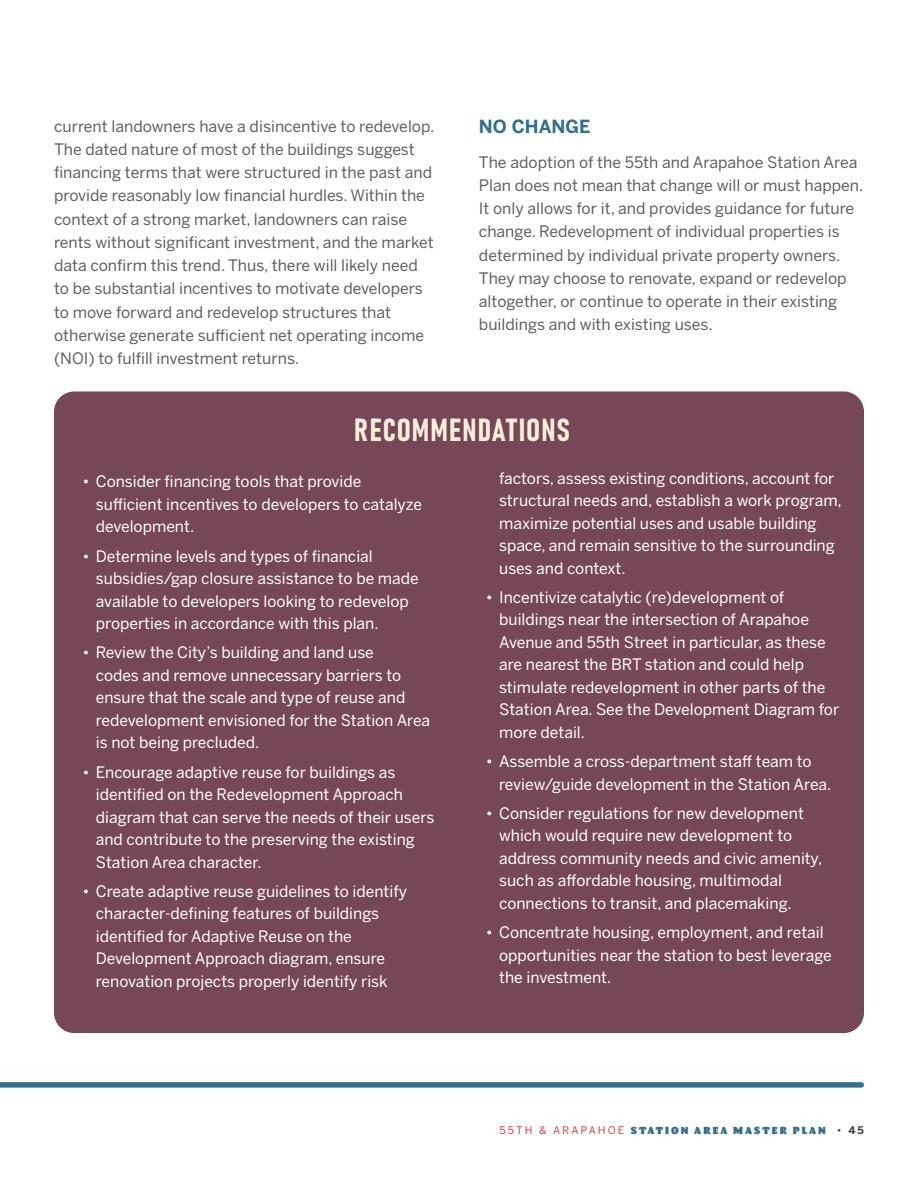
<style>
.page{position:relative;width:918px;height:1188px;background:#fff}
.page>*{position:absolute;margin:0;border:0;box-sizing:border-box;transform-origin:0 0}
.Quote_-_White{font:31.5px "Bahnschrift";letter-spacing:.04em;color:#fef0db}
.H3-_Subheader{font:700 18px "Benton Sans";color:#307090}
.t1{font:15.75px/22.5px "Benton Sans";color:#fff}
.H3-_Subheader-2{font:15.75px/23.2px "Benton Sans";color:#5d5f62}
.t2{font:10.5px "Barricada Pro";letter-spacing:.2em;color:#307090}
.s1{font-family:"Benton Sans";color:#e33d37}
.s2{font-family:"Benton Sans";color:#3e3e3f}
.s3{font-family:"Benton Sans";font-weight:700;color:#3e3e3f}
</style>
<div class="page">
<svg style="left:0;top:1082px;width:864px;height:6px;background:#427c99"></svg>
<div style="left:54px;top:392px;width:810px;height:641px;background:#764757;border-radius:20px"></div>
<p class="H3-_Subheader-2" style="left:54px;top:114px;width:382px">current landowners have a disincentive to redevelop.<br>The dated nature of most of the buildings suggest financing terms that were structured in the past and provide reasonably low financial hurdles. Within the context of a strong market, landowners can raise rents without significant investment, and the market data confirm this trend. Thus, there will likely need to be substantial incentives to motivate developers to move forward and redevelop structures that otherwise generate sufficient net operating income (NOI) to fulfill investment returns.</p>
<p class="H3-_Subheader" style="left:479px;top:116px;width:113px">NO CHANGE</p>
<p class="H3-_Subheader-2" style="left:479px;top:150px;width:386px">The adoption of the 55th and Arapahoe Station Area Plan does not mean that change will or must happen.<br>It only allows for it, and provides guidance for future change. Redevelopment of individual properties is determined by individual private property owners.<br>They may choose to renovate, expand or redevelop altogether, or continue to operate in their existing buildings and with existing uses.</p>
<p class="Quote_-_White" style="left:354px;top:406px;width:218px">RECOMMENDATIONS</p>
<p class="t1" style="left:96px;top:470px;width:328px;text-indent:-14px">• Consider financing tools that provide sufficient incentives to developers to catalyze development.</p>
<p class="t1" style="left:96px;top:544px;width:324px;text-indent:-14px">• Determine levels and types of financial subsidies/gap closure assistance to be made available to developers looking to redevelop properties in accordance with this plan.</p>
<p class="t1" style="left:96px;top:641px;width:336px;text-indent:-14px">• Review the City’s building and land use<br>codes and remove unnecessary barriers to ensure that the scale and type of reuse and redevelopment envisioned for the Station Area is not being precluded.</p>
<p class="t1" style="left:96px;top:760px;width:340px;text-indent:-14px">• Encourage adaptive reuse for buildings as identified on the Redevelopment Approach diagram that can serve the needs of their users and contribute to the preserving the existing Station Area character.</p>
<p class="t1" style="left:96px;top:880px;width:313px;text-indent:-14px">• Create adaptive reuse guidelines to identify character-defining features of buildings identified for Adaptive Reuse on the Development Approach diagram, ensure renovation projects properly identify risk</p>
<p class="t1" style="left:499px;top:466px;width:344px">factors, assess existing conditions, account for structural needs and, establish a work program, maximize potential uses and usable building space, and remain sensitive to the surrounding uses and context.</p>
<p class="t1" style="left:499px;top:586px;width:342px;text-indent:-14px">• Incentivize catalytic (re)development of buildings near the intersection of Arapahoe Avenue and 55th Street in particular, as these are nearest the BRT station and could help stimulate redevelopment in other parts of the Station Area. See the Development Diagram for more detail.</p>
<p class="t1" style="left:499px;top:750px;width:334px;text-indent:-14px">• Assemble a cross-department staff team to review/guide development in the Station Area.</p>
<p class="t1" style="left:499px;top:802px;width:325px;text-indent:-14px">• Consider regulations for new development which would require new development to address community needs and civic amenity, such as affordable housing, multimodal connections to transit, and placemaking.</p>
<p class="t1" style="left:499px;top:921px;width:334px;text-indent:-14px">• Concentrate housing, employment, and retail opportunities near the station to best leverage the investment.</p>
<p class="t2" style="left:500px;top:1124px;width:366px"><span class="s1">55TH &amp; ARAPAHOE</span> STATION AREA MASTER PLAN <span class="s2">•</span> <span class="s3">45</span></p>
</div>
